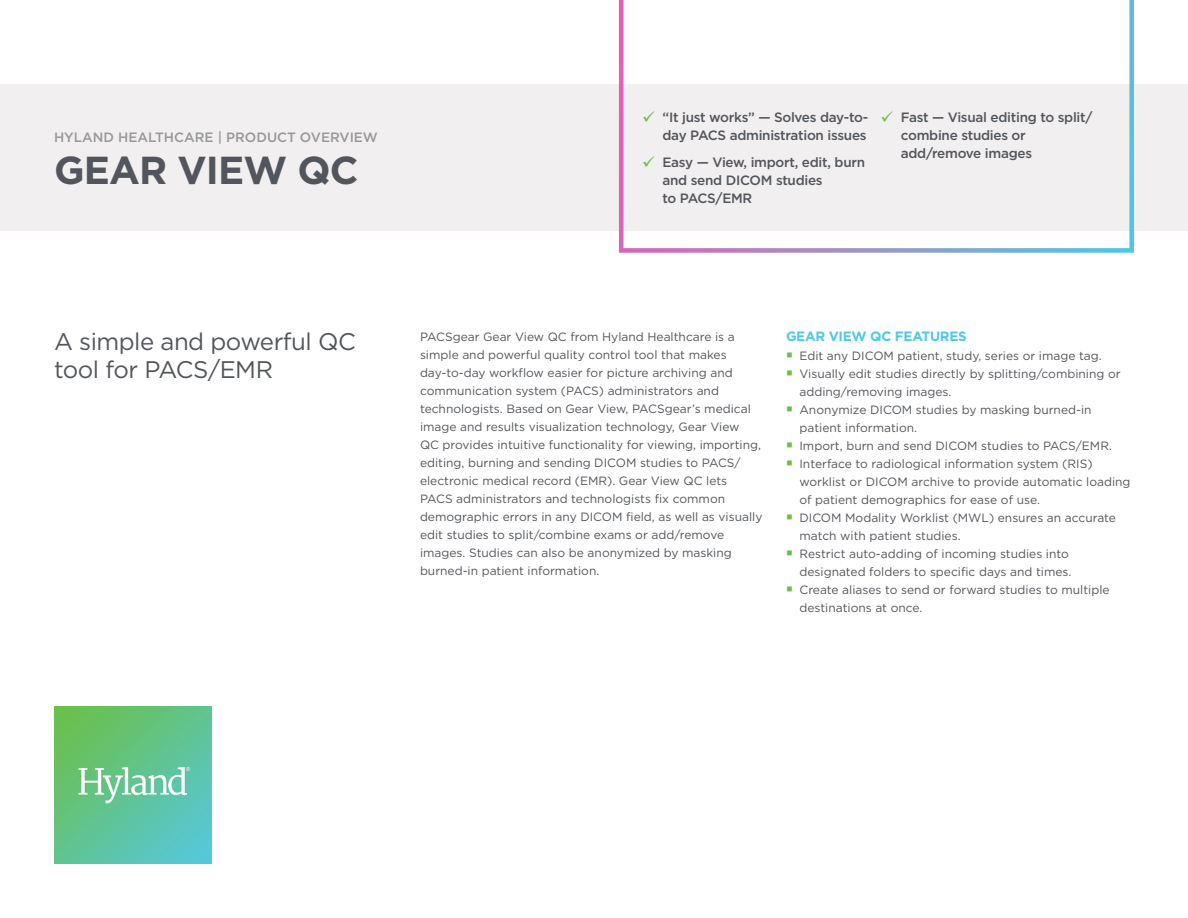
<style>
.page{position:relative;width:1188px;height:918px;background:#fff}
.page>*{position:absolute;margin:0;border:0;box-sizing:border-box;transform-origin:0 0}
.t1{font:700 39px "Gotham HTF";letter-spacing:-.02em;color:#52555b}
.t2{font:24px/28.8px "Gotham HTF";letter-spacing:-.02em;color:#52555b}
.t3{font:500 13.5px/18px "Gotham HTF";letter-spacing:-.02em;color:#52555b}
.t4{font:500 13.5px "Gotham HTF";color:#96989a}
.t5{font:700 13.5px "Gotham HTF";letter-spacing:-.02em;color:#50c7e8}
.t6{font:12px/18px "Gotham HTF";color:#52555b}
</style>
<div class="page">
<div style="left:0;top:84px;width:1188px;height:147px;background:#f1efef"></div>
<svg style="left:619px;top:0;width:515px;height:253px"></svg>
<img style="left:54px;top:707px;width:157px;height:157px">
<svg style="left:643px;top:111px;width:12px;height:11px"></svg>
<svg style="left:643px;top:156px;width:12px;height:11px"></svg>
<svg style="left:882px;top:111px;width:11px;height:11px"></svg>
<p class="t4" style="left:54px;top:129px;width:326px">HYLAND HEALTHCARE | PRODUCT OVERVIEW</p>
<h1 class="t1" style="left:54px;top:147px;width:306px">GEAR VIEW QC</h1>
<p class="t3" style="left:663px;top:108px;width:207px">“It just works” — Solves day-to&shy;day PACS administration issues</p>
<p class="t3" style="left:663px;top:153px;width:204px">Easy — View, import, edit, burn and send DICOM studies<br>to PACS/EMR</p>
<p class="t3" style="left:901px;top:108px;width:193px">Fast — Visual editing to split/ combine studies or add/remove images</p>
<h2 class="t2" style="left:54px;top:326px;width:303px">A simple and powerful QC tool for PACS/EMR</h2>
<p class="t6" style="left:420px;top:327px;width:344px">PACSgear Gear View QC from Hyland Healthcare is a simple and powerful quality control tool that makes day-to-day workflow easier for picture archiving and communication system (PACS) administrators and technologists. Based on Gear View, PACSgear’s medical image and results visualization technology, Gear View<br>QC provides intuitive functionality for viewing, importing, editing, burning and sending DICOM studies to PACS/ electronic medical record (EMR). Gear View QC lets PACS administrators and technologists fix common demographic errors in any DICOM field, as well as visually edit studies to split/combine exams or add/remove images. Studies can also be anonymized by masking burned-in patient information.</p>
<p class="t5" style="left:786px;top:328px;width:182px">GEAR VIEW QC FEATURES</p>
<p class="t6" style="left:800px;top:346px;width:333px">Edit any DICOM patient, study, series or image tag.<br>Visually edit studies directly by splitting/combining or adding/removing images.<br>Anonymize DICOM studies by masking burned-in patient information.<br>Import, burn and send DICOM studies to PACS/EMR.<br>Interface to radiological information system (RIS) worklist or DICOM archive to provide automatic loading of patient demographics for ease of use.<br>DICOM Modality Worklist (MWL) ensures an accurate match with patient studies.<br>Restrict auto-adding of incoming studies into designated folders to specific days and times.<br>Create aliases to send or forward studies to multiple destinations at once.</p>
</div>
